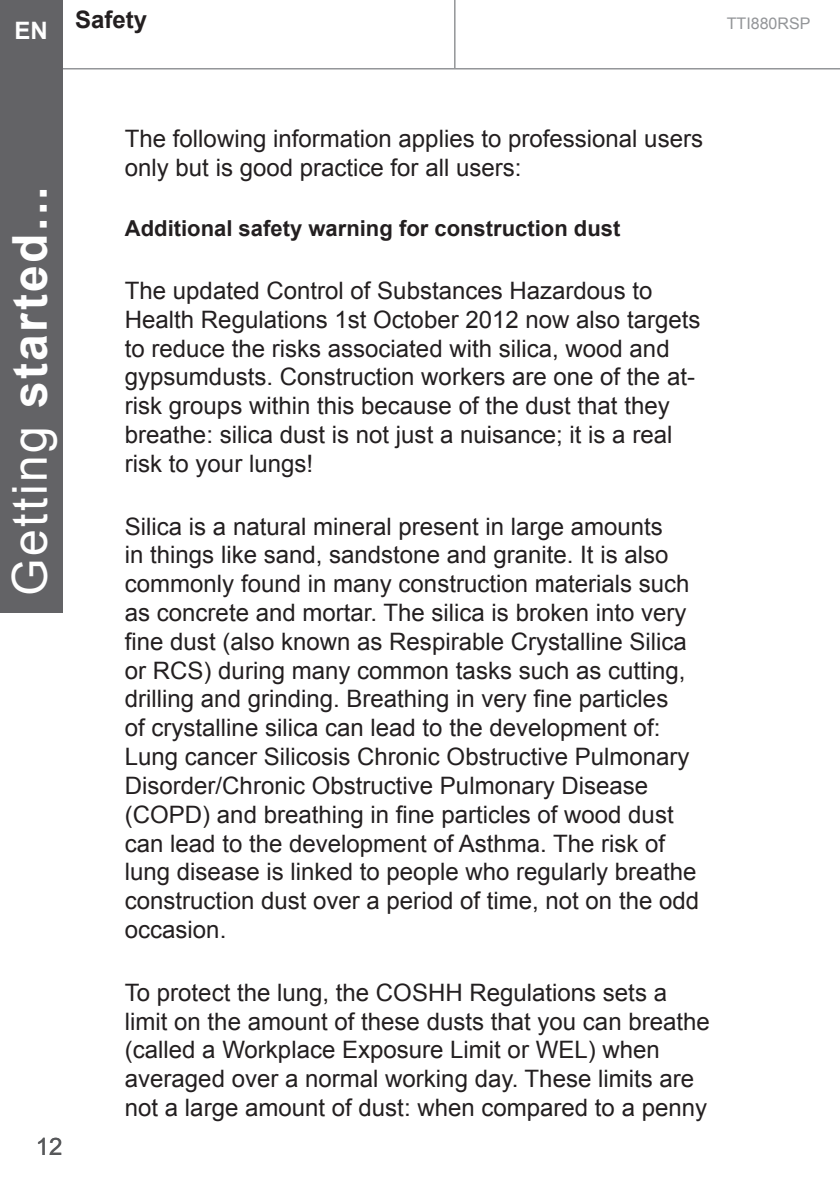
<style>
.page{position:relative;width:840px;height:1191px;background:#fff}
.page>*{position:absolute;margin:0;border:0;box-sizing:border-box;transform-origin:0 0}
.t1{font:700 48px "Arial";letter-spacing:.05em;color:#fff}
.t2{font:24px/28.8px "Arial";color:#231f20}
.t3{font:700 24px "Arial";color:#231f20}
.t4{font:24px "Arial";color:#57585a}
.t5{font:700 24px "Arial";color:#fff}
.t6{font:700 22px "Arial";color:#231f20}
.t7{font:16px "Arial";color:#939598}
.s1{font-weight:400}
</style>
<div class="page">
<hr style="left:454px;top:0;width:1px;height:68px;background:#939698">
<hr style="left:62px;top:68px;width:777px;height:1px;background:#939598">
<div style="left:0;top:0;width:63px;height:612px;background:#636366"></div>
<p class="t3" style="left:75px;top:4px;width:74px">Safety</p>
<p class="t5" style="left:15px;top:15px;width:35px">EN</p>
<p class="t7" style="left:726px;top:13px;width:85px">TTI880RSP</p>
<h1 class="t1" style="left:-2px;top:595px;width:410px;rotate:-90deg"><span class="s1">Getting</span> started...</h1>
<p class="t4" style="left:36px;top:1130px;width:28px">12</p>
<p class="t2" style="left:125px;top:124px;width:579px">The following information applies to professional users only but is good practice for all users:</p>
<p class="t6" style="left:125px;top:214px;width:497px">Additional safety warning for construction dust</p>
<p class="t2" style="left:125px;top:276px;width:576px">The updated Control of Substances Hazardous to Health Regulations 1st October 2012 now also targets to reduce the risks associated with silica, wood and gypsumdusts. Construction workers are one of the at&shy;risk groups within this because of the dust that they breathe: silica dust is not just a nuisance; it is a real risk to your lungs!</p>
<p class="t2" style="left:125px;top:512px;width:575px">Silica is a natural mineral present in large amounts<br>in things like sand, sandstone and granite. It is also commonly found in many construction materials such as concrete and mortar. The silica is broken into very fine dust (also known as Respirable Crystalline Silica or RCS) during many common tasks such as cutting, drilling and grinding. Breathing in very fine particles<br>of crystalline silica can lead to the development of:<br>Lung cancer Silicosis Chronic Obstructive Pulmonary Disorder/Chronic Obstructive Pulmonary Disease (COPD) and breathing in fine particles of wood dust can lead to the development of Asthma. The risk of lung disease is linked to people who regularly breathe construction dust over a period of time, not on the odd occasion.</p>
<p class="t2" style="left:125px;top:978px;width:586px">To protect the lung, the COSHH Regulations sets a limit on the amount of these dusts that you can breathe (called a Workplace Exposure Limit or WEL) when averaged over a normal working day. These limits are not a large amount of dust: when compared to a penny</p>
</div>
